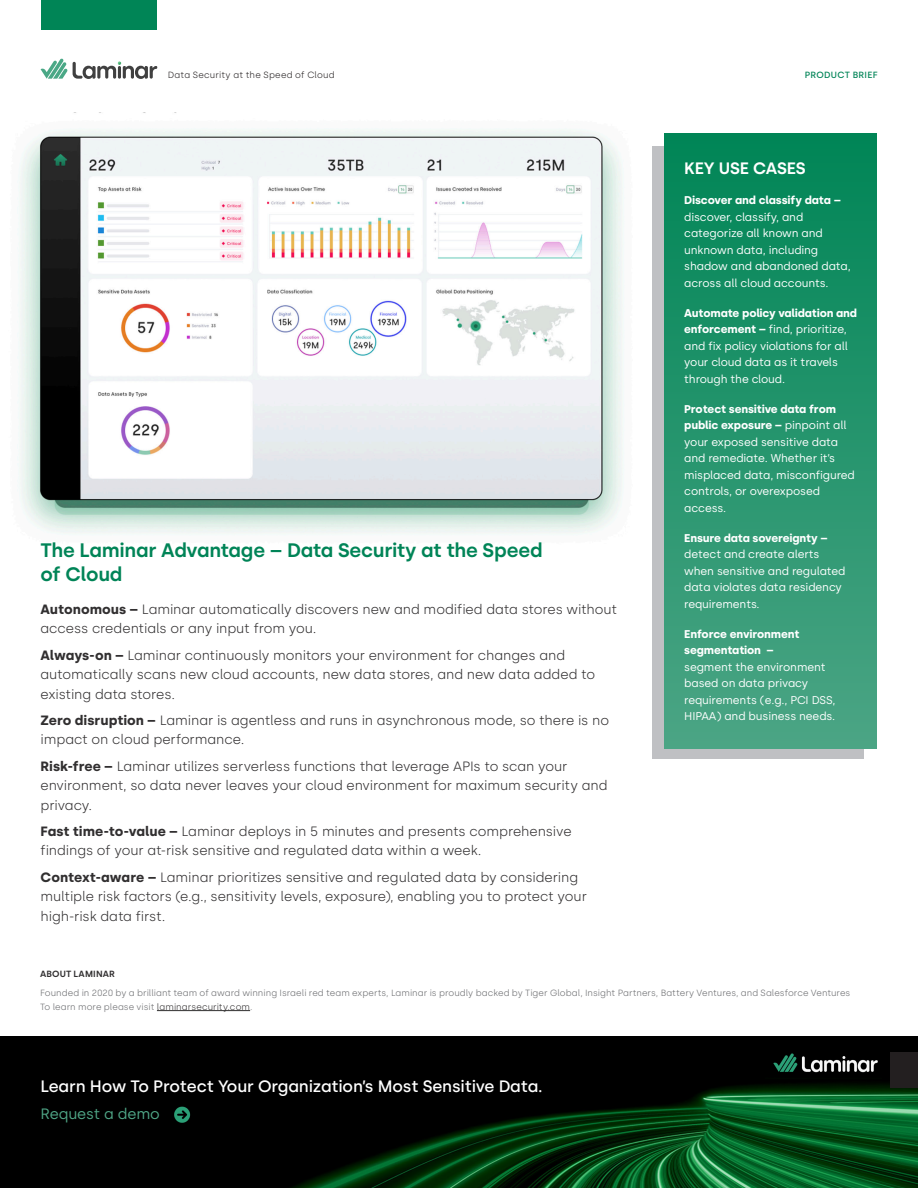
<style>
.page{position:relative;width:918px;height:1188px;background:#fff}
.page>*{position:absolute;margin:0;border:0;box-sizing:border-box;transform-origin:0 0}
.Body_Copy{font:600 19.5px/24px "Silka";letter-spacing:-.015em;color:#008457}
.Boilerplate{font:500 16.5px "Silka";letter-spacing:-.01em;color:#fff}
.Boilerplate-2{font:600 16.5px "Silka";letter-spacing:-.01em;color:#fff}
.Boilerplate-3{font:15px "Silka";letter-spacing:-.01em;color:#4fa586}
.t1{font:300 13.5px/19.5px "Silka";letter-spacing:-.01em;color:#312f30}
.Boilerplate-4{font:11.25px/16.5px "Silka";letter-spacing:-.01em;color:#fff}
.Boilerplate-5{font:300 9px/13.5px "Silka";color:#6a6b6e}
.t2{font:300 9px "Silka";letter-spacing:.02em;color:#231f20}
.Boilerplate-6{font:600 9px "Silka";letter-spacing:.015em;color:#312f30}
.Header_Folio{font:500 9px "Silka";letter-spacing:.035em;color:#008457}
.s1{font-weight:700}
.s2{color:#312f30}
</style>
<div class="page">
<div style="left:653px;top:147px;width:211px;height:612px;background:#bfc0c3"></div>
<div style="left:664px;top:134px;width:213px;height:614px;background:linear-gradient(to bottom,#008556,#4ba585)"></div>
<hr style="left:157px;top:1010px;width:93px;height:1px;background:#312f30">
<svg style="left:41px;top:59px;width:116px;height:20px"></svg>
<div style="left:41px;top:0;width:116px;height:30px;background:#008556"></div>
<img style="left:0;top:1036px;width:918px;height:152px">
<div style="left:0;top:1080px;width:181px;height:65px;background:#000"></div>
<div style="left:157px;top:1077px;width:309px;height:50px;background:#000"></div>
<div style="left:891px;top:1052px;width:27px;height:36px;background:#231f20"></div>
<img style="left:174px;top:1106px;width:17px;height:17px">
<img style="left:765px;top:1051px;width:116px;height:27px">
<img style="left:17px;top:112px;width:608px;height:424px">
<p class="t2" style="left:168px;top:69px;width:168px">Data Security at the Speed of Cloud</p>
<p class="Header_Folio" style="left:805px;top:70px;width:74px">PRODUCT BRIEF</p>
<p class="Body_Copy" style="left:40px;top:538px;width:504px">The Laminar Advantage – Data Security at the Speed of Cloud</p>
<h2 class="t1" style="left:40px;top:599px;width:578px"><span class="s1">Autonomous –</span> Laminar automatically discovers new and modified data stores without access credentials or any input from you.</h2>
<h2 class="t1" style="left:40px;top:645px;width:556px"><span class="s1">Always-on –</span> Laminar continuously monitors your environment for changes and automatically scans new cloud accounts, new data stores, and new data added to existing data stores.</h2>
<h2 class="t1" style="left:40px;top:710px;width:570px"><span class="s1">Zero disruption –</span> Laminar is agentless and runs in asynchronous mode, so there is no impact on cloud performance.</h2>
<h2 class="t1" style="left:40px;top:756px;width:569px"><span class="s1">Risk-free –</span> Laminar utilizes serverless functions that leverage APIs to scan your environment, so data never leaves your cloud environment for maximum security and privacy.</h2>
<h2 class="t1" style="left:40px;top:821px;width:533px"><span class="s1">Fast time-to-value –</span> Laminar deploys in 5 minutes and presents comprehensive findings of your at-risk sensitive and regulated data within a week.</h2>
<h2 class="t1" style="left:40px;top:867px;width:548px"><span class="s1">Context-aware –</span> Laminar prioritizes sensitive and regulated data by considering multiple risk factors (e.g., sensitivity levels, exposure), enabling you to protect your high-risk data first.</h2>
<p class="Boilerplate-2" style="left:684px;top:159px;width:123px">KEY USE CASES</p>
<p class="Boilerplate-4" style="left:684px;top:192px;width:168px"><span class="s1">Discover and classify data – </span>discover, classify, and categorize all known and unknown data, including shadow and abandoned data, across all cloud accounts.</p>
<p class="Boilerplate-4" style="left:684px;top:305px;width:174px"><span class="s1">Automate policy validation and enforcement –</span> find, prioritize, and fix policy violations for all your cloud data as it travels through the cloud.</p>
<p class="Boilerplate-4" style="left:684px;top:401px;width:172px"><span class="s1">Protect sensitive data from public exposure –</span> pinpoint all your exposed sensitive data and remediate. Whether it’s misplaced data, misconfigured controls, or overexposed access.</p>
<p class="Boilerplate-4" style="left:684px;top:530px;width:163px"><span class="s1">Ensure data sovereignty – </span>detect and create alerts when sensitive and regulated data violates data residency requirements.</p>
<p class="Boilerplate-4" style="left:684px;top:626px;width:153px"><span class="s1">Enforce environment segmentation –<br></span>segment the environment based on data privacy requirements (e.g., PCI DSS,<br>HIPAA) and business needs.</p>
<p class="Boilerplate-6" style="left:40px;top:969px;width:76px">ABOUT LAMINAR</p>
<p class="Boilerplate-5" style="left:40px;top:986px;width:812px">Founded in 2020 by a brilliant team of award winning Israeli red team experts, Laminar is proudly backed by Tiger Global, Insight Partners, Battery Ventures, and Salesforce Ventures<br>To learn more please visit <span class="s2">laminarsecurity.com</span>.</p>
<p class="Boilerplate" style="left:40px;top:1076px;width:504px">Learn How To Protect Your Organization’s Most Sensitive Data.</p>
<p class="Boilerplate-3" style="left:40px;top:1105px;width:121px">Request a demo</p>
</div>
